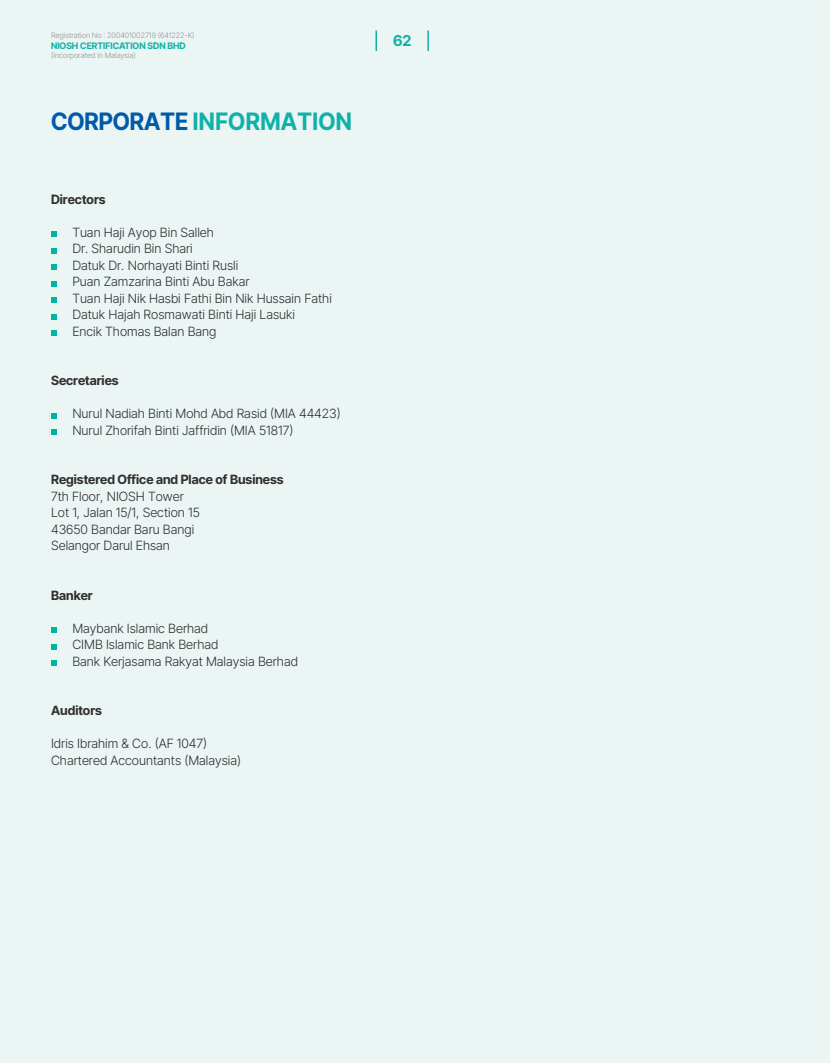
<style>
.page{position:relative;width:830px;height:1063px;background:#fff}
.page>*{position:absolute;margin:0;border:0;box-sizing:border-box;transform-origin:0 0}
.t1{font:700 24px "Inter Tight";letter-spacing:.015em;color:#11b1a8;scale:.95 1}
.t2{font:700 15px "Inter Tight";color:#11b1a8}
.t3{font:300 12.75px "Inter Tight";color:#312f30}
.t4{font:700 12.75px "Inter Tight";color:#312f30}
.t5{font:700 9px "Inter Tight";color:#11b1a8}
.t6{font:300 7.5px "Inter Tight";color:#939598}
.s1{color:#015aaa}
</style>
<div class="page">
<div style="left:0;top:0;width:829px;height:1063px;background:#eaf5f4"></div>
<svg style="left:51px;top:231px;width:5px;height:6px"></svg>
<svg style="left:51px;top:248px;width:5px;height:5px"></svg>
<svg style="left:51px;top:264px;width:5px;height:6px"></svg>
<svg style="left:51px;top:281px;width:5px;height:5px"></svg>
<svg style="left:51px;top:297px;width:5px;height:6px"></svg>
<svg style="left:51px;top:314px;width:5px;height:5px"></svg>
<svg style="left:51px;top:330px;width:5px;height:6px"></svg>
<svg style="left:51px;top:413px;width:5px;height:5px"></svg>
<svg style="left:51px;top:429px;width:5px;height:6px"></svg>
<svg style="left:51px;top:627px;width:5px;height:6px"></svg>
<svg style="left:51px;top:644px;width:5px;height:5px"></svg>
<svg style="left:51px;top:660px;width:5px;height:6px"></svg>
<svg style="left:427px;top:30px;width:1px;height:21px"></svg>
<hr style="left:375px;top:30px;width:2px;height:21px;background:#11b1a8">
<p class="t6" style="left:51px;top:30px;width:145px">Registration No : 200401002719 (641222-K)</p>
<p class="t5" style="left:51px;top:39px;width:136px">NIOSH CERTIFICATION SDN BHD</p>
<p class="t6" style="left:51px;top:49px;width:86px">(Incorporated in Malaysia)</p>
<p class="t1" style="left:51px;top:103px;width:318px"><span class="s1">CORPORATE</span> INFORMATION</p>
<p class="t4" style="left:51px;top:189px;width:56px">Directors</p>
<p class="t3" style="left:72px;top:223px;width:143px">Tuan Haji Ayop Bin Salleh</p>
<p class="t3" style="left:72px;top:240px;width:122px">Dr. Sharudin Bin Shari</p>
<p class="t3" style="left:72px;top:256px;width:167px">Datuk Dr. Norhayati Binti Rusli</p>
<p class="t3" style="left:72px;top:273px;width:178px">Puan Zamzarina Binti Abu Bakar</p>
<p class="t3" style="left:72px;top:289px;width:261px">Tuan Haji Nik Hasbi Fathi Bin Nik Hussain Fathi</p>
<p class="t3" style="left:72px;top:306px;width:224px">Datuk Hajah Rosmawati Binti Haji Lasuki</p>
<p class="t3" style="left:72px;top:322px;width:146px">Encik Thomas Balan Bang</p>
<p class="t4" style="left:51px;top:371px;width:69px">Secretaries</p>
<p class="t3" style="left:72px;top:405px;width:270px">Nurul Nadiah Binti Mohd Abd Rasid (MIA 44423)</p>
<p class="t3" style="left:72px;top:421px;width:222px">Nurul Zhorifah Binti Jaffridin (MIA 51817)</p>
<p class="t4" style="left:51px;top:470px;width:234px">Registered Office and Place of Business</p>
<p class="t3" style="left:51px;top:487px;width:134px">7th Floor, NIOSH Tower</p>
<p class="t3" style="left:51px;top:504px;width:150px">Lot 1, Jalan 15/1, Section 15</p>
<p class="t3" style="left:51px;top:520px;width:145px">43650 Bandar Baru Bangi</p>
<p class="t3" style="left:51px;top:537px;width:120px">Selangor Darul Ehsan</p>
<p class="t4" style="left:51px;top:585px;width:43px">Banker</p>
<p class="t3" style="left:72px;top:619px;width:137px">Maybank Islamic Berhad</p>
<p class="t3" style="left:72px;top:636px;width:147px">CIMB Islamic Bank Berhad</p>
<p class="t3" style="left:72px;top:652px;width:227px">Bank Kerjasama Rakyat Malaysia Berhad</p>
<p class="t4" style="left:51px;top:701px;width:52px">Auditors</p>
<p class="t3" style="left:51px;top:735px;width:158px">Idris Ibrahim &amp; Co. (AF 1047)</p>
<p class="t3" style="left:51px;top:751px;width:191px">Chartered Accountants (Malaysia)</p>
<p class="t2" style="left:393px;top:29px;width:20px">62</p>
</div>
